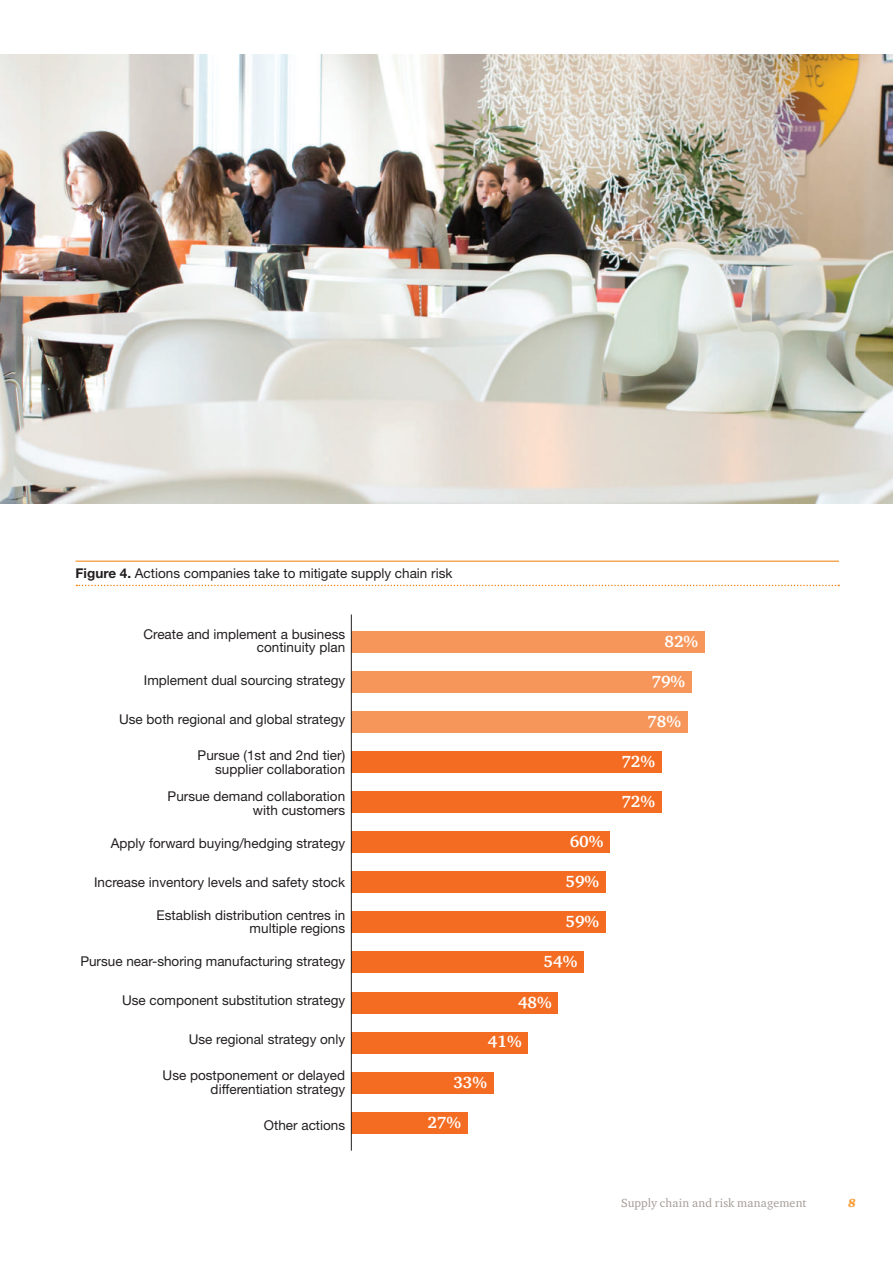
<style>
.page{position:relative;width:893px;height:1263px;background:#fff}
.page>*{position:absolute;margin:0;border:0;box-sizing:border-box;transform-origin:0 0}
.t1{font:700 16.5px "ITC Charter Com";color:#fff}
.t2{font:13.5px/13.5px "Helvetica Neue";color:#231f20;text-align:right}
.t3{font:12px "ITC Charter Com";letter-spacing:.015em;color:#a39b95}
.t4{font:italic 900 12px "ITC Charter Com";color:#f89b33}
.s1{font-weight:700}
</style>
<div class="page">
<hr style="left:76px;top:561px;width:763px;height:1px;background:#f28b20">
<svg style="left:76px;top:585px;width:763px;height:1px"></svg>
<div style="left:351px;top:1112px;width:117px;height:22px;background:#f36c21"></div>
<div style="left:351px;top:1072px;width:142px;height:22px;background:#f36c21"></div>
<div style="left:351px;top:1032px;width:177px;height:21px;background:#f36c21"></div>
<div style="left:351px;top:992px;width:207px;height:21px;background:#f36c21"></div>
<div style="left:351px;top:952px;width:233px;height:21px;background:#f36c21"></div>
<div style="left:351px;top:912px;width:254px;height:21px;background:#f36c21"></div>
<div style="left:351px;top:872px;width:254px;height:21px;background:#f36c21"></div>
<div style="left:351px;top:831px;width:259px;height:22px;background:#f36c21"></div>
<div style="left:351px;top:791px;width:310px;height:22px;background:#f36c21"></div>
<div style="left:351px;top:751px;width:310px;height:22px;background:#f36c21"></div>
<div style="left:351px;top:711px;width:336px;height:22px;background:#f7965a"></div>
<div style="left:351px;top:671px;width:341px;height:22px;background:#f7965a"></div>
<div style="left:351px;top:631px;width:354px;height:22px;background:#f7965a"></div>
<hr style="left:351px;top:615px;width:1px;height:535px;background:#231f20">
<img style="left:0;top:54px;width:893px;height:449px">
<p class="t2" style="left:76px;top:566px;width:378px"><span class="s1">Figure 4.</span> Actions companies take to mitigate supply chain risk</p>
<p class="t2" style="left:143px;top:627px;width:203px">Create and implement a business continuity plan</p>
<p class="t2" style="left:144px;top:674px;width:203px">Implement dual sourcing strategy</p>
<p class="t2" style="left:119px;top:713px;width:228px">Use both regional and global strategy</p>
<p class="t2" style="left:198px;top:749px;width:149px">Pursue (1st and 2nd tier) supplier collaboration</p>
<p class="t2" style="left:168px;top:789px;width:179px">Pursue demand collaboration with customers</p>
<p class="t2" style="left:111px;top:836px;width:236px">Apply forward buying/hedging strategy</p>
<p class="t2" style="left:94px;top:875px;width:253px">Increase inventory levels and safety stock</p>
<p class="t2" style="left:157px;top:908px;width:190px">Establish distribution centres in multiple regions</p>
<p class="t2" style="left:80px;top:954px;width:266px">Pursue near-shoring manufacturing strategy</p>
<p class="t2" style="left:122px;top:993px;width:225px">Use component substitution strategy</p>
<p class="t2" style="left:189px;top:1032px;width:158px">Use regional strategy only</p>
<p class="t2" style="left:163px;top:1068px;width:184px">Use postponement or delayed differentiation strategy</p>
<p class="t2" style="left:264px;top:1118px;width:83px">Other actions</p>
<p class="t1" style="left:570px;top:831px;width:35px">60%</p>
<p class="t1" style="left:565px;top:871px;width:35px">59%</p>
<p class="t1" style="left:565px;top:911px;width:35px">59%</p>
<p class="t1" style="left:544px;top:951px;width:35px">54%</p>
<p class="t1" style="left:518px;top:992px;width:35px">48%</p>
<p class="t1" style="left:488px;top:1031px;width:35px">41%</p>
<p class="t1" style="left:453px;top:1072px;width:35px">33%</p>
<p class="t1" style="left:427px;top:1112px;width:35px">27%</p>
<p class="t1" style="left:664px;top:631px;width:35px">82%</p>
<p class="t1" style="left:651px;top:671px;width:35px">79%</p>
<p class="t1" style="left:647px;top:711px;width:35px">78%</p>
<p class="t1" style="left:621px;top:751px;width:35px">72%</p>
<p class="t1" style="left:621px;top:791px;width:35px">72%</p>
<p class="t3" style="left:621px;top:1195px;width:187px">Supply chain and risk management</p>
<p class="t4" style="left:848px;top:1195px;width:9px">8</p>
</div>
